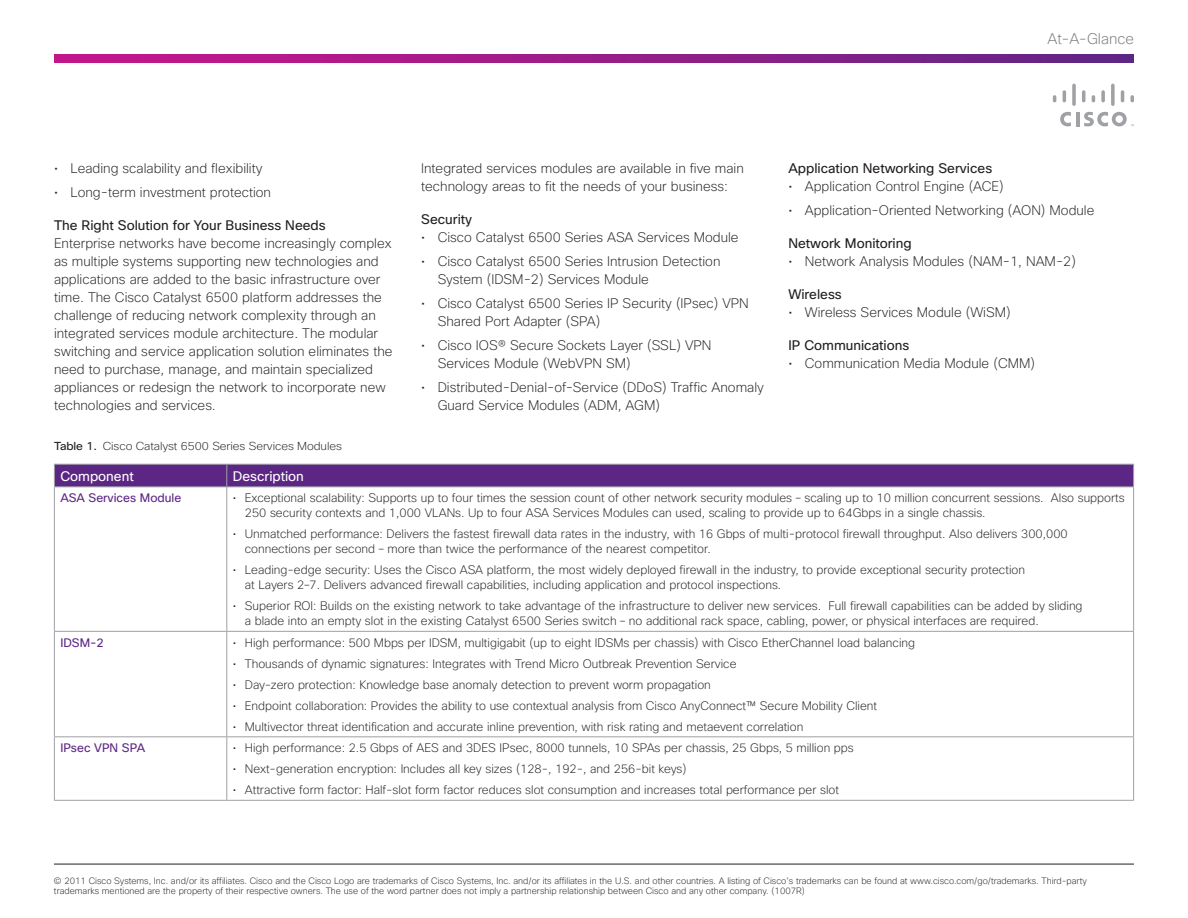
<style>
.page{position:relative;width:1188px;height:918px;background:#fff}
.page>*{position:absolute;margin:0;border:0;box-sizing:border-box;transform-origin:0 0}
.Diagram_title{font:200 15px "Cisco Sans";color:#76787b}
.Body_1_bullets{font:200 13.5px/18px "Cisco Sans";color:#231f20}
.Body_1{font:200 13.5px/18px "Cisco Sans";color:#231f20}
.Subhead_2{font:13.5px "Cisco Sans";color:#231f20}
.Table_Head{font:13.5px "Cisco Sans";color:#fff}
.Table_bullets{font:200 12px/15px "Cisco Sans";color:#231f20}
.Table_subhead_color{font:12px "Cisco Sans";color:#5c2685}
.Caption_head{font:200 11.25px "Cisco Sans";letter-spacing:-.01em;color:#231f20;scale:1.05 1}
.t1{font:200 9px/9.8px "Cisco Sans";color:#231f20}
.s1{font-weight:400}
</style>
<div class="page">
<hr style="left:54px;top:864px;width:1080px;height:1px;background:#231f20">
<svg style="left:54px;top:54px;width:1080px;height:8px;background:#961d88"></svg>
<hr style="left:1076px;top:112px;width:3px;height:14px;background:#a0a1a5">
<svg style="left:1060px;top:112px;width:11px;height:14px"></svg>
<svg style="left:1053px;top:95px;width:3px;height:7px"></svg>
<svg style="left:1063px;top:90px;width:3px;height:12px"></svg>
<svg style="left:1072px;top:84px;width:4px;height:22px"></svg>
<svg style="left:1082px;top:90px;width:3px;height:12px"></svg>
<svg style="left:1092px;top:95px;width:3px;height:7px"></svg>
<svg style="left:1101px;top:90px;width:4px;height:12px"></svg>
<svg style="left:1111px;top:84px;width:4px;height:22px"></svg>
<svg style="left:1121px;top:90px;width:3px;height:12px"></svg>
<svg style="left:1130px;top:95px;width:4px;height:7px"></svg>
<svg style="left:1084px;top:112px;width:50px;height:14px"></svg>
<div style="left:54px;top:464px;width:1080px;height:22px;background:#5c2685"></div>
<hr style="left:54px;top:486px;width:173px;height:1px;background:#a0a1a5">
<hr style="left:54px;top:487px;width:1px;height:144px;background:#a0a1a5">
<hr style="left:227px;top:486px;width:907px;height:1px;background:#a0a1a5">
<hr style="left:226px;top:487px;width:1px;height:144px;background:#a0a1a5">
<hr style="left:1133px;top:487px;width:1px;height:144px;background:#a0a1a5">
<hr style="left:54px;top:631px;width:173px;height:1px;background:#a0a1a5">
<hr style="left:54px;top:632px;width:1px;height:104px;background:#a0a1a5">
<hr style="left:227px;top:631px;width:907px;height:1px;background:#a0a1a5">
<hr style="left:226px;top:632px;width:1px;height:104px;background:#a0a1a5">
<hr style="left:1133px;top:632px;width:1px;height:104px;background:#a0a1a5">
<hr style="left:54px;top:736px;width:173px;height:1px;background:#a0a1a5">
<hr style="left:54px;top:737px;width:1px;height:63px;background:#a0a1a5">
<hr style="left:227px;top:736px;width:907px;height:1px;background:#a0a1a5">
<hr style="left:226px;top:737px;width:1px;height:63px;background:#a0a1a5">
<hr style="left:1133px;top:737px;width:1px;height:63px;background:#a0a1a5">
<hr style="left:54px;top:800px;width:173px;height:1px;background:#a0a1a5">
<hr style="left:227px;top:800px;width:907px;height:1px;background:#a0a1a5">
<p class="Diagram_title" style="left:1048px;top:29px;width:88px">At-A-Glance</p>
<p class="Body_1_bullets" style="left:54px;top:159px;width:210px">• Leading scalability and flexibility</p>
<p class="Body_1_bullets" style="left:54px;top:183px;width:219px">• Long-term investment protection</p>
<p class="Subhead_2" style="left:54px;top:216px;width:273px">The Right Solution for Your Business Needs</p>
<p class="Body_1" style="left:54px;top:234px;width:340px">Enterprise networks have become increasingly complex as multiple systems supporting new technologies and applications are added to the basic infrastructure over time. The Cisco Catalyst 6500 platform addresses the challenge of reducing network complexity through an integrated services module architecture. The modular switching and service application solution eliminates the need to purchase, manage, and maintain specialized appliances or redesign the network to incorporate new technologies and services.</p>
<p class="Caption_head" style="left:54px;top:439px;width:276px"><span class="s1">Table 1.</span> Cisco Catalyst 6500 Series Services Modules</p>
<p class="Body_1" style="left:421px;top:159px;width:324px">Integrated services modules are available in five main technology areas to fit the needs of your business:</p>
<p class="Subhead_2" style="left:421px;top:210px;width:52px">Security</p>
<p class="Body_1_bullets" style="left:421px;top:228px;width:319px">• Cisco Catalyst 6500 Series ASA Services Module</p>
<p class="Body_1_bullets" style="left:438px;top:252px;width:284px;text-indent:-16px">• Cisco Catalyst 6500 Series Intrusion Detection<br>System (IDSM-2) Services Module</p>
<p class="Body_1_bullets" style="left:438px;top:294px;width:313px;text-indent:-16px">• Cisco Catalyst 6500 Series IP Security (IPsec) VPN<br>Shared Port Adapter (SPA)</p>
<p class="Body_1_bullets" style="left:438px;top:336px;width:275px;text-indent:-16px">• Cisco IOS® Secure Sockets Layer (SSL) VPN<br>Services Module (WebVPN SM)</p>
<p class="Body_1_bullets" style="left:438px;top:378px;width:328px;text-indent:-16px">• Distributed-Denial-of-Service (DDoS) Traffic Anomaly<br>Guard Service Modules (ADM, AGM)</p>
<p class="Subhead_2" style="left:788px;top:159px;width:205px">Application Networking Services</p>
<p class="Body_1_bullets" style="left:788px;top:177px;width:217px">• Application Control Engine (ACE)</p>
<p class="Body_1_bullets" style="left:788px;top:201px;width:308px">• Application-Oriented Networking (AON) Module</p>
<p class="Subhead_2" style="left:788px;top:234px;width:125px">Network Monitoring</p>
<p class="Body_1_bullets" style="left:788px;top:252px;width:289px">• Network Analysis Modules (NAM-1, NAM-2)</p>
<p class="Subhead_2" style="left:788px;top:285px;width:55px">Wireless</p>
<p class="Body_1_bullets" style="left:788px;top:303px;width:224px">• Wireless Services Module (WiSM)</p>
<p class="Subhead_2" style="left:788px;top:336px;width:122px">IP Communications</p>
<p class="Body_1_bullets" style="left:788px;top:354px;width:248px">• Communication Media Module (CMM)</p>
<p class="Table_Head" style="left:60px;top:467px;width:75px">Component</p>
<p class="Table_Head" style="left:233px;top:467px;width:73px">Description</p>
<p class="Table_subhead_color" style="left:60px;top:490px;width:122px">ASA Services Module</p>
<p class="Table_bullets" style="left:245px;top:491px;width:882px;text-indent:-12px">• Exceptional scalability: Supports up to four times the session count of other network security modules – scaling up to 10 million concurrent sessions. Also supports<br>250 security contexts and 1,000 VLANs. Up to four ASA Services Modules can used, scaling to provide up to 64Gbps in a single chassis.</p>
<p class="Table_bullets" style="left:245px;top:527px;width:824px;text-indent:-12px">• Unmatched performance: Delivers the fastest firewall data rates in the industry, with 16 Gbps of multi-protocol firewall throughput. Also delivers 300,000 connections per second – more than twice the performance of the nearest competitor.</p>
<p class="Table_bullets" style="left:245px;top:563px;width:782px;text-indent:-12px">• Leading-edge security: Uses the Cisco ASA platform, the most widely deployed firewall in the industry, to provide exceptional security protection at Layers 2–7. Delivers advanced firewall capabilities, including application and protocol inspections.</p>
<p class="Table_bullets" style="left:245px;top:599px;width:839px;text-indent:-12px">• Superior ROI: Builds on the existing network to take advantage of the infrastructure to deliver new services. Full firewall capabilities can be added by sliding a blade into an empty slot in the existing Catalyst 6500 Series switch – no additional rack space, cabling, power, or physical interfaces are required.</p>
<p class="Table_subhead_color" style="left:60px;top:635px;width:45px">IDSM-2</p>
<p class="Table_bullets" style="left:233px;top:635px;width:684px">• High performance: 500 Mbps per IDSM, multigigabit (up to eight IDSMs per chassis) with Cisco EtherChannel load balancing</p>
<p class="Table_bullets" style="left:233px;top:656px;width:505px">• Thousands of dynamic signatures: Integrates with Trend Micro Outbreak Prevention Service</p>
<p class="Table_bullets" style="left:233px;top:677px;width:480px">• Day-zero protection: Knowledge base anomaly detection to prevent worm propagation</p>
<p class="Table_bullets" style="left:233px;top:698px;width:646px">• Endpoint collaboration: Provides the ability to use contextual analysis from Cisco AnyConnect™ Secure Mobility Client</p>
<p class="Table_bullets" style="left:233px;top:719px;width:572px">• Multivector threat identification and accurate inline prevention, with risk rating and metaevent correlation</p>
<p class="Table_subhead_color" style="left:60px;top:740px;width:86px">IPsec VPN SPA</p>
<p class="Table_bullets" style="left:233px;top:741px;width:623px">• High performance: 2.5 Gbps of AES and 3DES IPsec, 8000 tunnels, 10 SPAs per chassis, 25 Gbps, 5 million pps</p>
<p class="Table_bullets" style="left:233px;top:762px;width:455px">• Next-generation encryption: Includes all key sizes (128-, 192-, and 256-bit keys)</p>
<p class="Table_bullets" style="left:233px;top:783px;width:608px">• Attractive form factor: Half-slot form factor reduces slot consumption and increases total performance per slot</p>
<p class="t1" style="left:54px;top:876px;width:1034px">© 2011 Cisco Systems, Inc. and/or its affiliates. Cisco and the Cisco Logo are trademarks of Cisco Systems, Inc. and/or its affiliates in the U.S. and other countries. A listing of Cisco’s trademarks can be found at www.cisco.com/go/trademarks. Third-party trademarks mentioned are the property of their respective owners. The use of the word partner does not imply a partnership relationship between Cisco and any other company. (1007R)</p>
</div>
